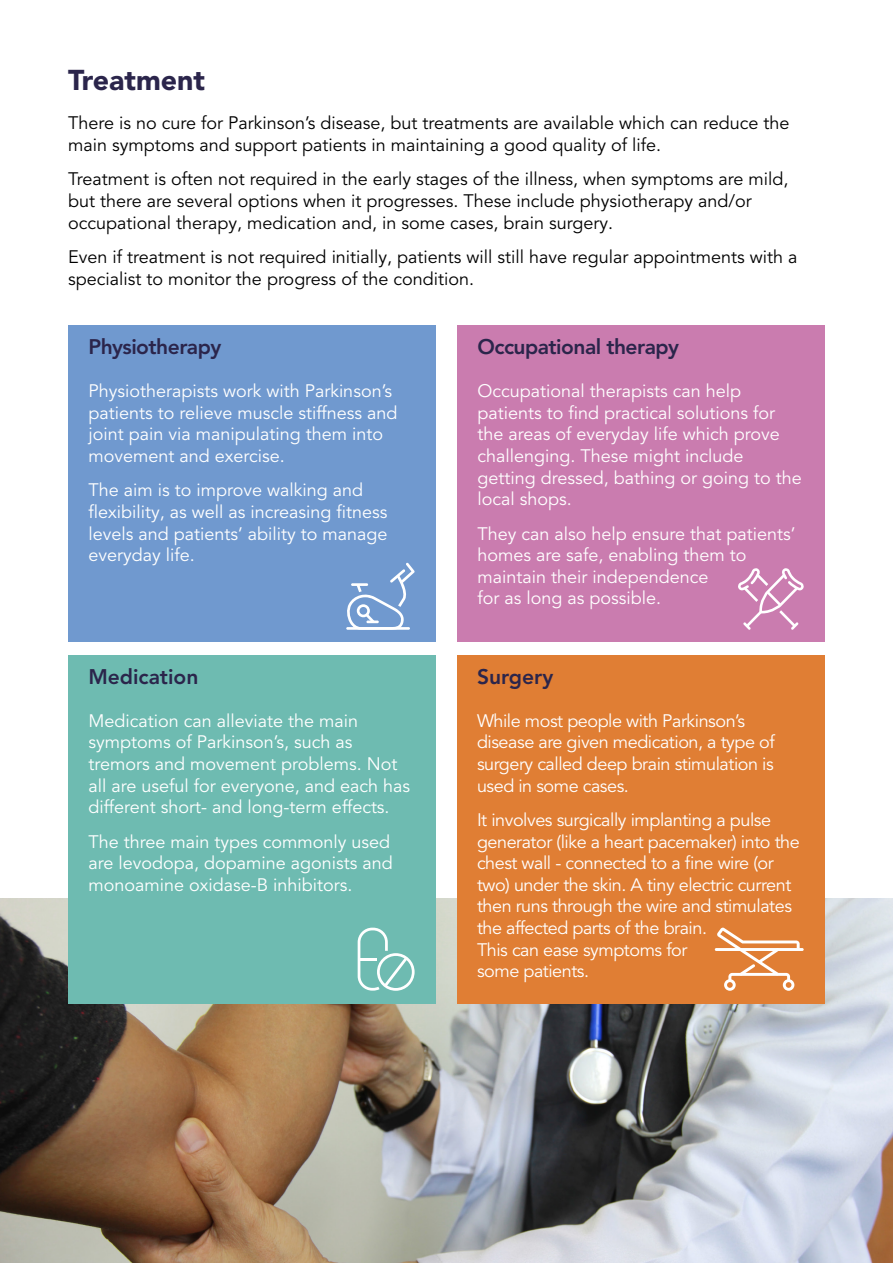
<style>
.page{position:relative;width:893px;height:1263px;background:#fff}
.page>*{position:absolute;margin:0;border:0;box-sizing:border-box;transform-origin:0 0}
.Sub-Heading{font:900 28.5px "Avenir LT Pro";color:#2b254b}
.text_black{font:800 21px "Avenir LT Pro";letter-spacing:-.025em;color:#2b254b}
.text_black-2{font:800 21px "Avenir LT Pro";color:#2b254b}
.text_black-3{font:18px/21.6px "Avenir LT Pro";color:#fff}
.text_black-4{font:18px/21.6px "Avenir LT Pro";color:#000}
.text_black-5{font:18px/21.6px "Avenir LT Pro";letter-spacing:-.025em;color:#fff}
</style>
<div class="page">
<img style="left:0;top:898px;width:893px;height:365px">
<div style="left:68px;top:325px;width:368px;height:317px;background:#7099cf"></div>
<div style="left:68px;top:655px;width:368px;height:348px;background:#6ebbb1"></div>
<svg style="left:358px;top:928px;width:57px;height:63px"></svg>
<div style="left:457px;top:325px;width:368px;height:317px;background:#ca7caf"></div>
<div style="left:457px;top:655px;width:367px;height:348px;background:#e07e34"></div>
<hr style="left:715px;top:948px;width:89px;height:3px;background:#fff">
<svg style="left:717px;top:927px;width:83px;height:64px"></svg>
<svg style="left:738px;top:568px;width:66px;height:62px"></svg>
<svg style="left:346px;top:563px;width:69px;height:67px"></svg>
<p class="Sub-Heading" style="left:68px;top:62px;width:139px">Treatment</p>
<p class="text_black-4" style="left:68px;top:113px;width:723px">There is no cure for Parkinson’s disease, but treatments are available which can reduce the main symptoms and support patients in maintaining a good quality of life.</p>
<p class="text_black-4" style="left:68px;top:169px;width:722px">Treatment is often not required in the early stages of the illness, when symptoms are mild, but there are several options when it progresses. These include physiotherapy and/or occupational therapy, medication and, in some cases, brain surgery.</p>
<p class="text_black-4" style="left:68px;top:246px;width:731px">Even if treatment is not required initially, patients will still have regular appointments with a specialist to monitor the progress of the condition.</p>
<p class="text_black" style="left:88px;top:334px;width:134px">Physiotherapy</p>
<p class="text_black-3" style="left:88px;top:380px;width:311px">Physiotherapists work with Parkinson’s patients to relieve muscle stiffness and joint pain via manipulating them into movement and exercise.</p>
<p class="text_black-3" style="left:88px;top:480px;width:301px">The aim is to improve walking and flexibility, as well as increasing fitness levels and patients’ ability to manage everyday life.</p>
<p class="text_black-2" style="left:88px;top:664px;width:112px">Medication</p>
<p class="text_black-3" style="left:88px;top:710px;width:323px">Medication can alleviate the main symptoms of Parkinson’s, such as tremors and movement problems. Not all are useful for everyone, and each has different short- and long-term effects.</p>
<p class="text_black-3" style="left:88px;top:831px;width:306px">The three main types commonly used are levodopa, dopamine agonists and monoamine oxidase-B inhibitors.</p>
<p class="text_black" style="left:477px;top:334px;width:203px">Occupational therapy</p>
<p class="text_black-3" style="left:477px;top:380px;width:326px">Occupational therapists can help patients to find practical solutions for the areas of everyday life which prove challenging. These might include getting dressed, bathing or going to the local shops.</p>
<p class="text_black-3" style="left:477px;top:523px;width:320px">They can also help ensure that patients’ homes are safe, enabling them to maintain their independence<br>for as long as possible.</p>
<p class="text_black-2" style="left:477px;top:664px;width:78px">Surgery</p>
<p class="text_black-5" style="left:477px;top:710px;width:299px">While most people with Parkinson’s disease are given medication, a type of surgery called deep brain stimulation is used in some cases.</p>
<p class="text_black-5" style="left:477px;top:809px;width:324px">It involves surgically implanting a pulse generator (like a heart pacemaker) into the chest wall - connected to a fine wire (or two) under the skin. A tiny electric current then runs through the wire and stimulates the affected parts of the brain.<br>This can ease symptoms for<br>some patients.</p>
</div>
